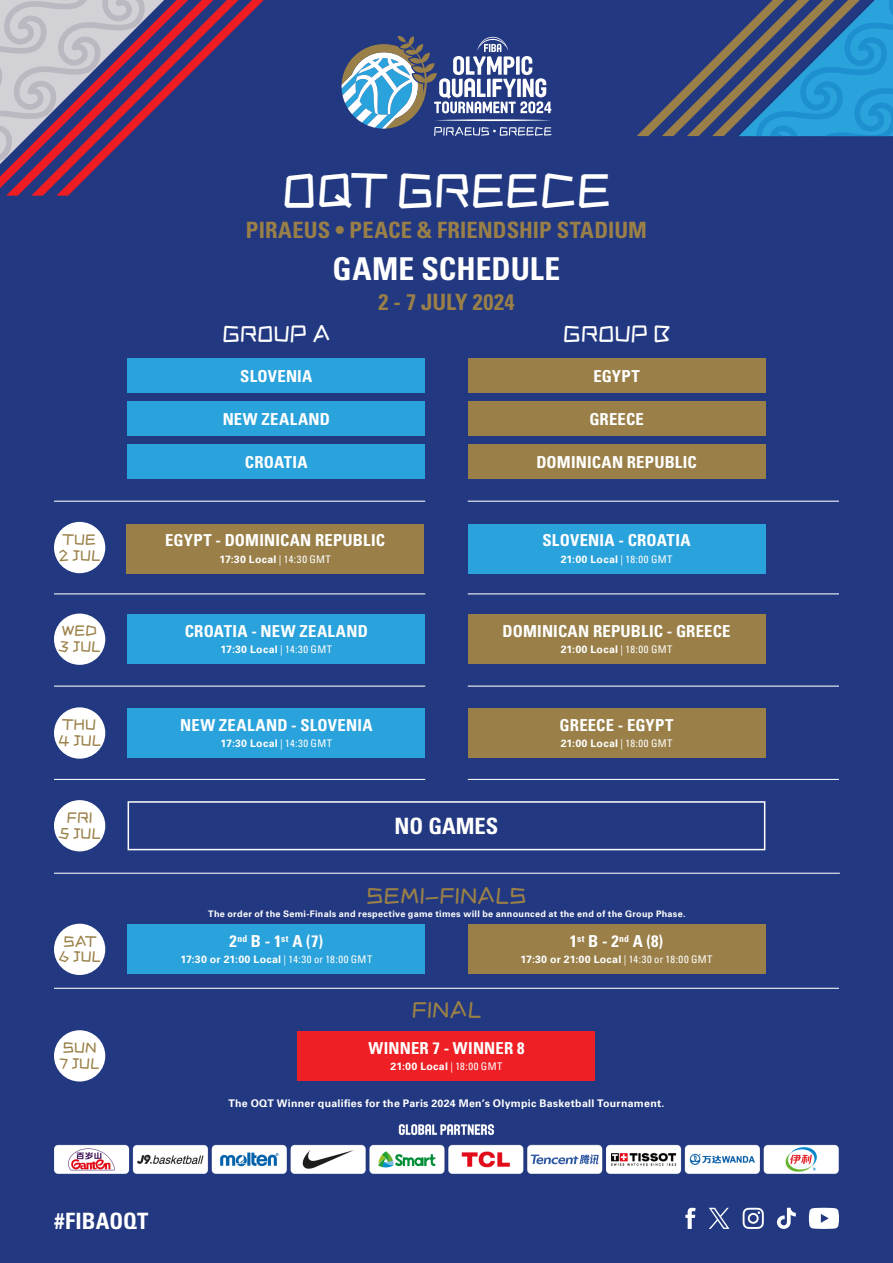
<style>
.page{position:relative;width:893px;height:1263px;background:#223880}
.page>*{position:absolute;margin:0;border:0;box-sizing:border-box;transform-origin:0 0}
.t1{font:48px "ZCOOL Kuai Le";letter-spacing:.005em;color:#fff}
.t2{font:700 condensed 31.5px "Univers LT Std";letter-spacing:.005em;color:#fff}
.t3{font:700 condensed 22.5px "Univers LT Std";letter-spacing:.005em;color:#9a8048}
.t4{font:22.5px "ZCOOL Kuai Le";letter-spacing:.005em;color:#9a8048}
.t5{font:700 condensed 22.5px "Univers LT Std";color:#fff}
.t6{font:22.5px "ZCOOL Kuai Le";letter-spacing:.005em;color:#fff}
.t7{font:700 condensed 16.5px "Univers LT Std";letter-spacing:.01em;color:#fff}
.t8{font:15px "ZCOOL Kuai Le";letter-spacing:.015em;color:#9a8048}
.t9{font:700 10.5px "Univers LT Std";letter-spacing:.025em;color:#fff}
.t10{font:700 9px "Univers LT Std";letter-spacing:.03em;color:#fff}
.s1{font-weight:400;font-stretch:condensed}
</style>
<div class="page">
<svg style="left:637px;top:0;width:256px;height:136px"></svg>
<svg style="left:180px;top:0;width:84px;height:84px"></svg>
<svg style="left:0;top:0;width:180px;height:196px"></svg>
<div style="left:128px;top:358px;width:297px;height:35px;background:#2aa2db"></div>
<div style="left:128px;top:401px;width:297px;height:35px;background:#2aa2db"></div>
<div style="left:468px;top:358px;width:297px;height:35px;background:#9a8048"></div>
<div style="left:468px;top:401px;width:297px;height:35px;background:#9a8048"></div>
<div style="left:128px;top:444px;width:297px;height:35px;background:#2aa2db"></div>
<div style="left:468px;top:444px;width:297px;height:35px;background:#9a8048"></div>
<div style="left:126px;top:524px;width:298px;height:49px;background:#9a8048"></div>
<div style="left:468px;top:615px;width:297px;height:49px;background:#9a8048"></div>
<div style="left:468px;top:708px;width:297px;height:50px;background:#9a8048"></div>
<div style="left:468px;top:925px;width:297px;height:49px;background:#9a8048"></div>
<hr style="left:468px;top:501px;width:371px;height:1px;background:#fff">
<hr style="left:54px;top:501px;width:371px;height:1px;background:#fff">
<div style="left:468px;top:524px;width:297px;height:49px;background:#2aa2db"></div>
<div style="left:128px;top:615px;width:297px;height:49px;background:#2aa2db"></div>
<div style="left:128px;top:708px;width:297px;height:50px;background:#2aa2db"></div>
<div style="left:128px;top:925px;width:297px;height:49px;background:#2aa2db"></div>
<div style="left:298px;top:1031px;width:297px;height:49px;background:#ee2025"></div>
<div style="left:54px;top:522px;width:51px;height:51px;background:#fff;border-radius:50%"></div>
<div style="left:54px;top:613px;width:51px;height:52px;background:#fff;border-radius:50%"></div>
<div style="left:54px;top:707px;width:51px;height:52px;background:#fff;border-radius:50%"></div>
<div style="left:54px;top:800px;width:51px;height:51px;background:#fff;border-radius:50%"></div>
<div style="left:54px;top:924px;width:51px;height:51px;background:#fff;border-radius:50%"></div>
<div style="left:54px;top:1030px;width:51px;height:51px;background:#fff;border-radius:50%"></div>
<div style="left:128px;top:801px;width:637px;height:49px;border:2px solid #fff"></div>
<hr style="left:54px;top:593px;width:371px;height:1px;background:#fff">
<hr style="left:54px;top:686px;width:371px;height:1px;background:#fff">
<hr style="left:54px;top:873px;width:786px;height:1px;background:#fff">
<hr style="left:54px;top:988px;width:785px;height:1px;background:#fff">
<hr style="left:468px;top:593px;width:371px;height:1px;background:#fff">
<hr style="left:468px;top:686px;width:371px;height:1px;background:#fff">
<hr style="left:468px;top:779px;width:371px;height:1px;background:#fff">
<hr style="left:54px;top:779px;width:371px;height:1px;background:#fff">
<svg style="left:342px;top:36px;width:209px;height:100px"></svg>
<svg style="left:777px;top:1208px;width:19px;height:21px"></svg>
<svg style="left:743px;top:1208px;width:21px;height:21px"></svg>
<svg style="left:809px;top:1208px;width:30px;height:21px"></svg>
<svg style="left:685px;top:1208px;width:11px;height:21px"></svg>
<svg style="left:709px;top:1208px;width:20px;height:21px"></svg>
<img style="left:54px;top:1124px;width:785px;height:50px">
<p class="t1" style="left:282px;top:164px;width:331px">OQT GREECE</p>
<p class="t3" style="left:246px;top:216px;width:403px">PIRAEUS • PEACE &amp; FRIENDSHIP STADIUM</p>
<p class="t2" style="left:333px;top:249px;width:229px">GAME SCHEDULE</p>
<p class="t3" style="left:379px;top:288px;width:137px">2 - 7 JULY 2024</p>
<p class="t6" style="left:222px;top:321px;width:110px">GROUP A</p>
<p class="t6" style="left:563px;top:321px;width:108px">GROUP B</p>
<p class="t7" style="left:240px;top:366px;width:74px">SLOVENIA</p>
<p class="t7" style="left:223px;top:409px;width:109px">NEW ZEALAND</p>
<p class="t7" style="left:593px;top:366px;width:48px">EGYPT</p>
<p class="t7" style="left:589px;top:409px;width:56px">GREECE</p>
<p class="t7" style="left:245px;top:452px;width:64px">CROATIA</p>
<p class="t7" style="left:536px;top:452px;width:162px">DOMINICAN REPUBLIC</p>
<p class="t8" style="left:64px;top:531px;width:34px">TUE</p>
<p class="t8" style="left:59px;top:547px;width:42px">2 JUL</p>
<p class="t7" style="left:165px;top:530px;width:221px">EGYPT - DOMINICAN REPUBLIC</p>
<p class="t9" style="left:219px;top:553px;width:113px">17:30 Local <span class="s1">| 14:30 GMT</span></p>
<p class="t7" style="left:543px;top:530px;width:149px">SLOVENIA - CROATIA</p>
<p class="t9" style="left:561px;top:553px;width:113px">21:00 Local <span class="s1">| 18:00 GMT</span></p>
<p class="t8" style="left:62px;top:623px;width:36px">WED</p>
<p class="t8" style="left:59px;top:638px;width:43px">3 JUL</p>
<p class="t7" style="left:185px;top:621px;width:185px">CROATIA - NEW ZEALAND</p>
<p class="t9" style="left:221px;top:643px;width:113px">17:30 Local <span class="s1">| 14:30 GMT</span></p>
<p class="t7" style="left:503px;top:621px;width:229px">DOMINICAN REPUBLIC - GREECE</p>
<p class="t9" style="left:561px;top:643px;width:113px">21:00 Local <span class="s1">| 18:00 GMT</span></p>
<p class="t8" style="left:63px;top:717px;width:34px">THU</p>
<p class="t8" style="left:58px;top:732px;width:44px">4 JUL</p>
<p class="t7" style="left:180px;top:715px;width:194px">NEW ZEALAND - SLOVENIA</p>
<p class="t9" style="left:221px;top:737px;width:113px">17:30 Local <span class="s1">| 14:30 GMT</span></p>
<p class="t7" style="left:560px;top:715px;width:115px">GREECE - EGYPT</p>
<p class="t9" style="left:561px;top:737px;width:113px">21:00 Local <span class="s1">| 18:00 GMT</span></p>
<p class="t8" style="left:67px;top:809px;width:27px">FRI</p>
<p class="t8" style="left:59px;top:825px;width:43px">5 JUL</p>
<p class="t5" style="left:395px;top:812px;width:105px">NO GAMES</p>
<p class="t4" style="left:367px;top:884px;width:161px">SEMI-FINALS</p>
<p class="t10" style="left:208px;top:909px;width:479px">The order of the Semi-Finals and respective game times will be announced at the end of the Group Phase.</p>
<p class="t8" style="left:64px;top:933px;width:34px">SAT</p>
<p class="t8" style="left:59px;top:949px;width:43px">6 JUL</p>
<p class="t7" style="left:230px;top:931px;width:95px">2<sup>nd</sup> B - 1<sup>st</sup> A (7)</p>
<p class="t9" style="left:180px;top:953px;width:193px">17:30 or 21:00 Local <span class="s1">| 14:30 or 18:00 GMT</span></p>
<p class="t7" style="left:570px;top:931px;width:95px">1<sup>st</sup> B - 2<sup>nd</sup> A (8)</p>
<p class="t9" style="left:521px;top:953px;width:193px">17:30 or 21:00 Local <span class="s1">| 14:30 or 18:00 GMT</span></p>
<p class="t4" style="left:412px;top:997px;width:71px">FINAL</p>
<p class="t8" style="left:63px;top:1039px;width:35px">SUN</p>
<p class="t8" style="left:60px;top:1055px;width:41px">7 JUL</p>
<p class="t7" style="left:368px;top:1038px;width:158px">WINNER 7 - WINNER 8</p>
<p class="t9" style="left:391px;top:1060px;width:113px">21:00 Local <span class="s1">| 18:00 GMT</span></p>
<p class="t9" style="left:228px;top:1097px;width:438px">The OQT Winner qualifies for the Paris 2024 Men’s Olympic Basketball Tournament.</p>
<p class="t5" style="left:55px;top:1207px;width:95px">#FIBAOQT</p>
</div>
